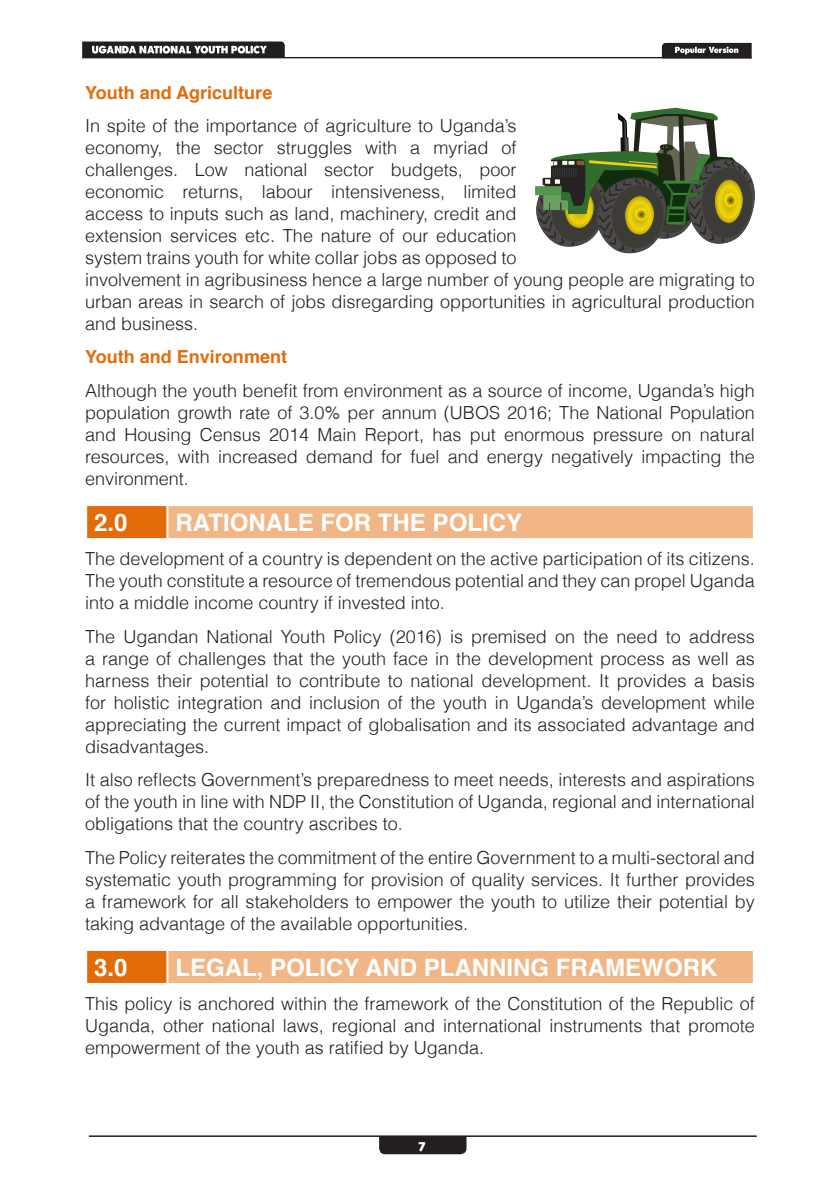
<style>
.page{position:relative;width:840px;height:1191px;background:#fff}
.page>*{position:absolute;margin:0;border:0;box-sizing:border-box;transform-origin:0 0}
.t1{font:700 24px "Helvetica";color:#fff}
.t2{font:300 18px/22px "Helvetica";color:#231f20;text-align:justify}
.t3{font:12px "Admisi Display SSK";color:#fff}
.s1{font-weight:700;color:#e36c0a}
</style>
<div class="page">
<svg style="left:379px;top:1137px;width:87px;height:17px"></svg>
<hr style="left:89px;top:1135px;width:667px;height:2px;background:#231f20">
<svg style="left:82px;top:41px;width:202px;height:16px"></svg>
<svg style="left:661px;top:43px;width:90px;height:14px"></svg>
<hr style="left:82px;top:57px;width:669px;height:1px;background:#231f20">
<div style="left:86px;top:505px;width:81px;height:34px;background:#e36c0a"></div>
<div style="left:167px;top:505px;width:586px;height:34px;background:#f1b685"></div>
<hr style="left:85px;top:504px;width:82px;height:2px;background:#fff">
<hr style="left:85px;top:506px;width:2px;height:32px;background:#fff">
<hr style="left:167px;top:504px;width:587px;height:2px;background:#fff">
<hr style="left:166px;top:506px;width:2px;height:32px;background:#fff">
<hr style="left:752px;top:506px;width:2px;height:32px;background:#fff">
<hr style="left:85px;top:538px;width:82px;height:2px;background:#fff">
<hr style="left:167px;top:538px;width:587px;height:2px;background:#fff">
<div style="left:86px;top:950px;width:81px;height:34px;background:#e36c0a"></div>
<div style="left:167px;top:950px;width:586px;height:34px;background:#f1b685"></div>
<hr style="left:85px;top:949px;width:82px;height:2px;background:#fff">
<hr style="left:85px;top:951px;width:2px;height:32px;background:#fff">
<hr style="left:167px;top:949px;width:587px;height:2px;background:#fff">
<hr style="left:166px;top:951px;width:2px;height:32px;background:#fff">
<hr style="left:752px;top:951px;width:2px;height:32px;background:#fff">
<hr style="left:85px;top:983px;width:82px;height:2px;background:#fff">
<hr style="left:167px;top:983px;width:587px;height:2px;background:#fff">
<svg style="left:535px;top:108px;width:219px;height:145px"></svg>
<p class="t2" style="left:85px;top:75px;width:432px;line-height:33.4px"><span class="s1">Youth and Agriculture<br></span>In spite of the importance of agriculture to Uganda’s</p>
<p class="t2" style="left:85px;top:136px;width:671px;text-align:left">economy, the sector struggles with a myriad of<br>challenges. Low national sector budgets, poor<br>economic returns, labour intensiveness, limited<br>access to inputs such as land, machinery, credit and<br>extension services etc. The nature of our education<br>system trains youth for white collar jobs as opposed to<br>involvement in agribusiness hence a large number of young people are migrating to urban areas in search of jobs disregarding opportunities in agricultural production and business.</p>
<p class="t2" style="left:85px;top:339px;width:670px;line-height:33.4px"><span class="s1">Youth and Environment<br></span>Although the youth benefit from environment as a source of income, Uganda’s high</p>
<p class="t2" style="left:85px;top:400px;width:670px">population growth rate of 3.0% per annum (UBOS 2016; The National Population and Housing Census 2014 Main Report, has put enormous pressure on natural resources, with increased demand for fuel and energy negatively impacting the environment.</p>
<p class="t1" style="left:94px;top:503px;width:35px">2.0</p>
<p class="t1" style="left:175px;top:503px;width:348px">RATIONALE FOR THE POLICY</p>
<p class="t2" style="left:85px;top:547px;width:670px">The development of a country is dependent on the active participation of its citizens.<br>The youth constitute a resource of tremendous potential and they can propel Uganda into a middle income country if invested into.</p>
<p class="t2" style="left:85px;top:624px;width:671px">The Ugandan National Youth Policy (2016) is premised on the need to address a range of challenges that the youth face in the development process as well as harness their potential to contribute to national development. It provides a basis for holistic integration and inclusion of the youth in Uganda’s development while appreciating the current impact of globalisation and its associated advantage and disadvantages.</p>
<p class="t2" style="left:85px;top:768px;width:670px">It also reflects Government’s preparedness to meet needs, interests and aspirations of the youth in line with NDP II, the Constitution of Uganda, regional and international obligations that the country ascribes to.</p>
<p class="t2" style="left:85px;top:845px;width:670px">The Policy reiterates the commitment of the entire Government to a multi-sectoral and systematic youth programming for provision of quality services. It further provides a framework for all stakeholders to empower the youth to utilize their potential by taking advantage of the available opportunities.</p>
<p class="t1" style="left:94px;top:948px;width:35px">3.0</p>
<p class="t1" style="left:175px;top:948px;width:543px">LEGAL, POLICY AND PLANNING FRAMEWORK</p>
<p class="t2" style="left:85px;top:992px;width:671px">This policy is anchored within the framework of the Constitution of the Republic of Uganda, other national laws, regional and international instruments that promote empowerment of the youth as ratified by Uganda.</p>
<p class="t3" style="left:418px;top:1139px;width:9px">7</p>
</div>
